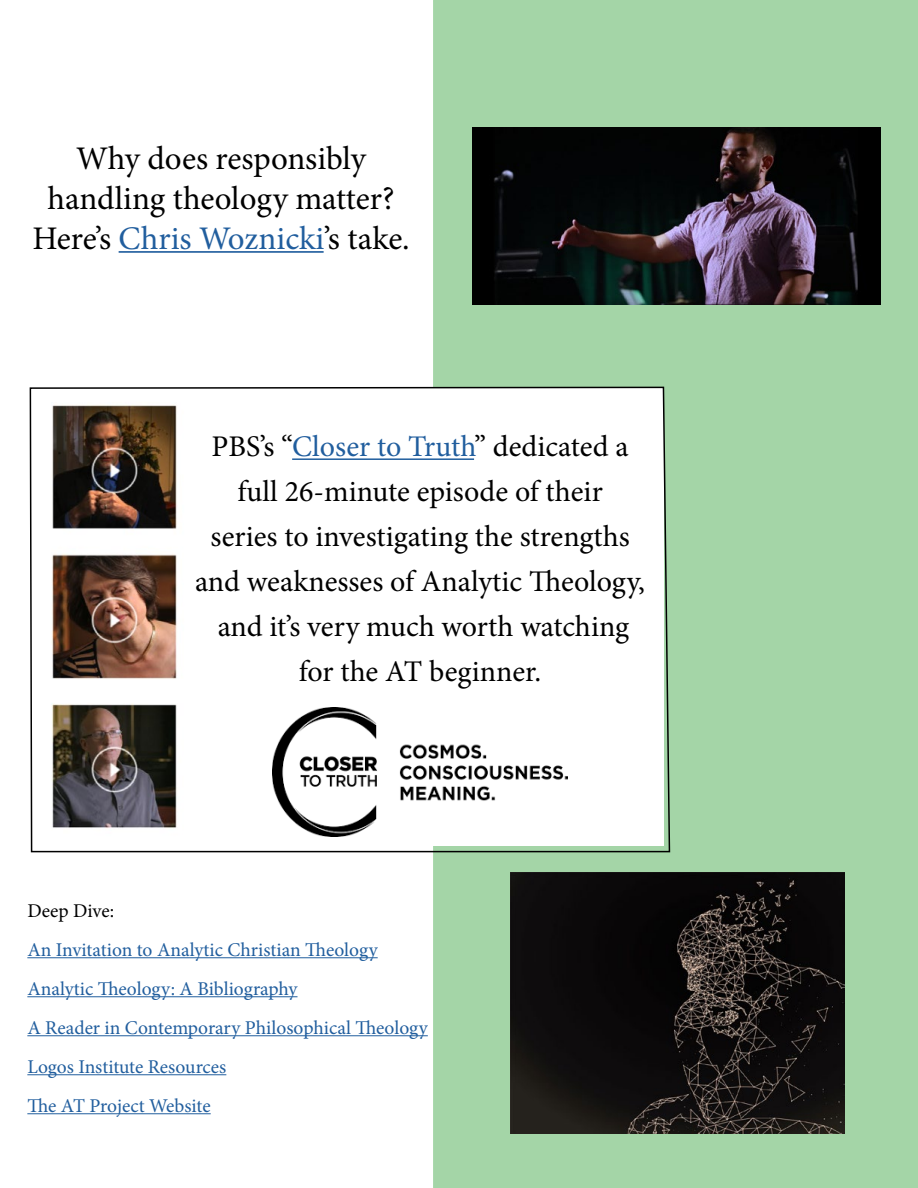
<style>
.page{position:relative;width:918px;height:1188px;background:#fff}
.page>*{position:absolute;margin:0;border:0;box-sizing:border-box;transform-origin:0 0}
.t1{font:33px/39.6px "Minion Pro";letter-spacing:-.005em;color:#000;text-align:center}
.t2{font:30px/45px "Minion Pro";color:#000;text-align:center}
.t3{font:19.5px/39px "Minion Pro";color:#215e9e}
.t4{font:19.5px "Minion Pro";color:#000}
.s1{color:#215e9e}
</style>
<div class="page">
<div style="left:434px;top:1px;width:483px;height:1186px;background:#a4d5a7"></div>
<img style="left:472px;top:127px;width:408px;height:178px">
<hr style="left:119px;top:251px;width:205px;height:2px;background:#215e9e">
<svg style="left:29px;top:386px;width:642px;height:467px"></svg>
<hr style="left:292px;top:458px;width:182px;height:2px;background:#215e9e">
<img style="left:273px;top:707px;width:295px;height:130px">
<img style="left:510px;top:873px;width:335px;height:260px">
<hr style="left:27px;top:957px;width:351px;height:1px;background:#215e9e">
<hr style="left:27px;top:996px;width:271px;height:1px;background:#215e9e">
<hr style="left:27px;top:1035px;width:401px;height:1px;background:#215e9e">
<hr style="left:27px;top:1074px;width:199px;height:1px;background:#215e9e">
<hr style="left:27px;top:1113px;width:184px;height:1px;background:#215e9e">
<p class="t1" style="left:32px;top:139px;width:379px">Why does responsibly handling theology matter?<br>Here’s <span class="s1">Chris Woznicki</span>’s take.</p>
<p class="t2" style="left:195px;top:424px;width:452px">PBS’s “<span class="s1">Closer to Truth</span>” dedicated a full 26-minute episode of their<br>series to investigating the strengths and weaknesses of Analytic Theology, and it’s very much worth watching for the AT beginner.</p>
<p class="t4" style="left:27px;top:898px;width:88px">Deep Dive:</p>
<p class="t3" style="left:27px;top:930px;width:402px">An Invitation to Analytic Christian Theology Analytic Theology: A Bibliography<br>A Reader in Contemporary Philosophical Theology Logos Institute Resources<br>The AT Project Website</p>
</div>
